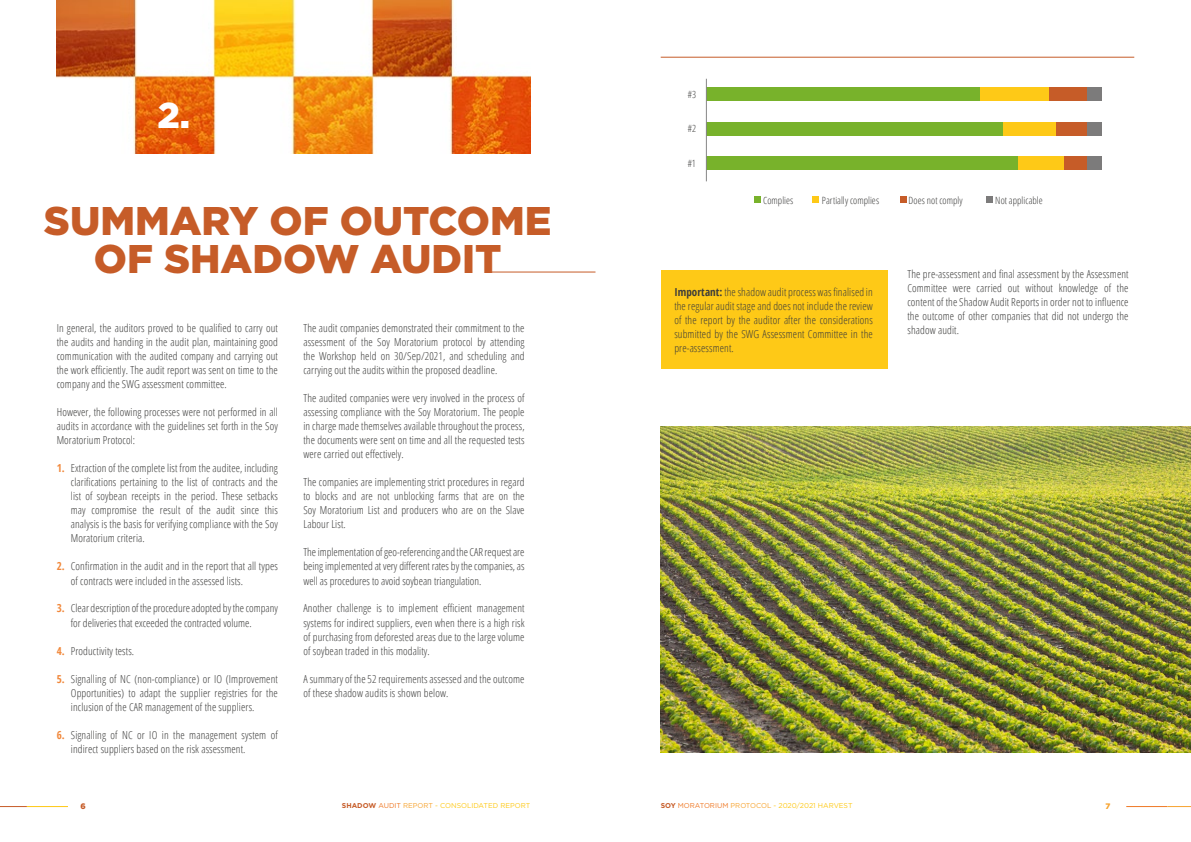
<style>
.page{position:relative;width:1191px;height:842px;background:#fff}
.page>*{position:absolute;margin:0;border:0;box-sizing:border-box;transform-origin:0 0}
.t1{font:900 40px/38px "Gotham";color:#c65c28;text-align:center}
.t2{font:900 36px "Gotham";color:#fff}
.t3{font:300 11px/14px "Open Sans Condensed";letter-spacing:.01em;color:#3c3c3b;text-align:justify}
.t4{font:300 10px "Open Sans Condensed";letter-spacing:.005em;color:#3c3c3b}
.t5{font:900 8px "Gotham";color:#c65c28}
.t6{font:900 8px "Gotham";color:#f7a430}
.t7{font:7px "Gotham";color:#fec917}
.s1{font-weight:700;color:#f1883b}
.s2{font-weight:700}
.s3{font-weight:700;color:#c65c28}
.s4{color:#ef7926}
.s5{color:#f7a430}
</style>
<div class="page">
<hr style="left:1126px;top:806px;width:41px;height:1px;background:#ef7926">
<svg style="left:1167px;top:806px;width:24px;height:1px"></svg>
<svg style="left:0;top:806px;width:27px;height:1px"></svg>
<hr style="left:27px;top:806px;width:41px;height:1px;background:#fec917">
<div style="left:660px;top:270px;width:227px;height:98px;background:#fec917"></div>
<hr style="left:660px;top:57px;width:474px;height:1px;background:#c65c28">
<div style="left:1086px;top:87px;width:15px;height:14px;background:#7c7b7b"></div>
<div style="left:1045px;top:87px;width:41px;height:14px;background:#c65c28"></div>
<div style="left:978px;top:87px;width:70px;height:14px;background:#fec917"></div>
<div style="left:706px;top:87px;width:274px;height:14px;background:#78b22b"></div>
<div style="left:1086px;top:122px;width:15px;height:13px;background:#7c7b7b"></div>
<div style="left:1054px;top:122px;width:32px;height:13px;background:#c65c28"></div>
<div style="left:1001px;top:122px;width:55px;height:13px;background:#fec917"></div>
<div style="left:706px;top:122px;width:297px;height:13px;background:#78b22b"></div>
<div style="left:1086px;top:156px;width:15px;height:14px;background:#7c7b7b"></div>
<div style="left:1062px;top:156px;width:24px;height:14px;background:#c65c28"></div>
<div style="left:1017px;top:156px;width:47px;height:14px;background:#fec917"></div>
<div style="left:706px;top:156px;width:312px;height:14px;background:#78b22b"></div>
<hr style="left:706px;top:79px;width:1px;height:102px;background:#878787">
<svg style="left:754px;top:197px;width:6px;height:6px"></svg>
<div style="left:812px;top:197px;width:7px;height:6px;background:#fec917"></div>
<svg style="left:900px;top:197px;width:6px;height:6px"></svg>
<div style="left:986px;top:197px;width:7px;height:6px;background:#7c7b7b"></div>
<img style="left:56px;top:0;width:474px;height:154px">
<hr style="left:488px;top:272px;width:107px;height:1px;background:#c65c28">
<img style="left:660px;top:427px;width:531px;height:326px">
<h2 class="t2" style="left:157px;top:95px;width:34px">2.</h2>
<h1 class="t1" style="left:44px;top:200px;width:509px">SUMMARY OF OUTCOME<br>OF SHADOW AUDIT</h1>
<p class="t3" style="left:57px;top:321px;width:223px">In general, the auditors proved to be qualified to carry out the audits and handing in the audit plan, maintaining good communication with the audited company and carrying out the work efficiently. The audit report was sent on time to the company and the SWG assessment committee.</p>
<p class="t3" style="left:57px;top:405px;width:223px">However, the following processes were not performed in all audits in accordance with the guidelines set forth in the Soy Moratorium Protocol:</p>
<p class="t3" style="left:71px;top:461px;width:208px;text-indent:-14px"><span class="s1">1.</span> Extraction of the complete list from the auditee, including clarifications pertaining to the list of contracts and the list of soybean receipts in the period. These setbacks may compromise the result of the audit since this analysis is the basis for verifying compliance with the Soy Moratorium criteria.</p>
<p class="t3" style="left:71px;top:559px;width:208px;text-indent:-14px"><span class="s1">2.</span> Confirmation in the audit and in the report that all types of contracts were included in the assessed lists.</p>
<p class="t3" style="left:71px;top:601px;width:208px;text-indent:-14px"><span class="s1">3.</span> Clear description of the procedure adopted by the company for deliveries that exceeded the contracted volume.</p>
<p class="t3" style="left:57px;top:643px;width:79px"><span class="s1">4.</span> Productivity tests.</p>
<p class="t3" style="left:71px;top:671px;width:208px;text-indent:-14px"><span class="s1">5.</span> Signalling of NC (non-compliance) or IO (Improvement Opportunities) to adapt the supplier registries for the inclusion of the CAR management of the suppliers.</p>
<p class="t3" style="left:71px;top:727px;width:208px;text-indent:-14px"><span class="s1">6.</span> Signalling of NC or IO in the management system of indirect suppliers based on the risk assessment.</p>
<p class="t3" style="left:303px;top:321px;width:223px">The audit companies demonstrated their commitment to the assessment of the Soy Moratorium protocol by attending the Workshop held on 30/Sep/2021, and scheduling and carrying out the audits within the proposed deadline.</p>
<p class="t3" style="left:303px;top:391px;width:223px">The audited companies were very involved in the process of assessing compliance with the Soy Moratorium. The people in charge made themselves available throughout the process, the documents were sent on time and all the requested tests were carried out effectively.</p>
<p class="t3" style="left:303px;top:475px;width:223px">The companies are implementing strict procedures in regard to blocks and are not unblocking farms that are on the Soy Moratorium List and producers who are on the Slave Labour List.</p>
<p class="t3" style="left:303px;top:545px;width:223px">The implementation of geo-referencing and the CAR request are being implemented at very different rates by the companies, as well as procedures to avoid soybean triangulation.</p>
<p class="t3" style="left:303px;top:601px;width:223px">Another challenge is to implement efficient management systems for indirect suppliers, even when there is a high risk of purchasing from deforested areas due to the large volume of soybean traded in this modality.</p>
<p class="t3" style="left:303px;top:671px;width:223px">A summary of the 52 requirements assessed and the outcome of these shadow audits is shown below.</p>
<p class="t4" style="left:688px;top:88px;width:10px">#3</p>
<p class="t4" style="left:688px;top:122px;width:10px">#2</p>
<p class="t4" style="left:688px;top:156px;width:10px">#1</p>
<p class="t4" style="left:763px;top:193px;width:32px">Complies</p>
<p class="t4" style="left:822px;top:193px;width:59px">Partially complies</p>
<p class="t4" style="left:908px;top:193px;width:56px">Does not comply</p>
<p class="t4" style="left:995px;top:193px;width:49px">Not applicable</p>
<p class="t3" style="left:674px;top:284px;width:200px"><span class="s2">Important:</span> the shadow audit process was finalised in the regular audit stage and does not include the review of the report by the auditor after the considerations submitted by the SWG Assessment Committee in the pre-assessment.</p>
<p class="t3" style="left:907px;top:267px;width:223px">The pre-assessment and final assessment by the Assessment Committee were carried out without knowledge of the content of the Shadow Audit Reports in order not to influence the outcome of other companies that did not undergo the shadow audit.</p>
<p class="t5" style="left:81px;top:802px;width:7px">6</p>
<p class="t7" style="left:342px;top:802px;width:190px"><span class="s3">SHADOW</span> <span class="s4">AUDIT</span> <span class="s5">REPORT</span> - CONSOLIDATED REPORT</p>
<p class="t7" style="left:660px;top:802px;width:193px"><span class="s3">SOY</span> <span class="s4">MORATORIUM</span> <span class="s5">PROTOCOL</span> - 2020/2021 HARVEST</p>
<p class="t6" style="left:1105px;top:802px;width:6px">7</p>
</div>
